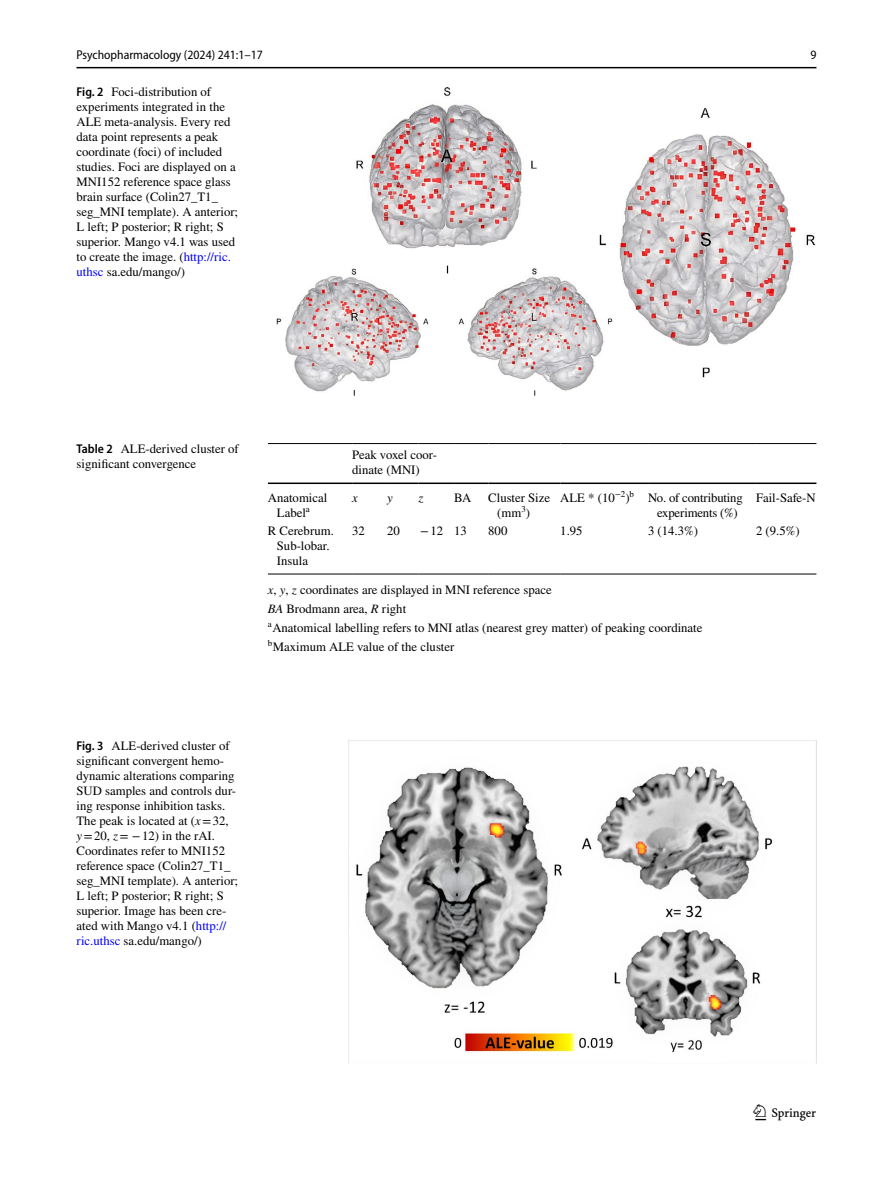
<style>
.page{position:relative;width:893px;height:1187px;background:#fff}
.page>*{position:absolute;margin:0;border:0;box-sizing:border-box;transform-origin:0 0}
.t1{font:22.5px "Springnew Regular 3";color:#000}
.t2{font:12.75px/15px "STIX";color:#000}
.t3{font:semi-condensed 12.75px "Myriad Pro";color:#000}
.t4{font:italic 12.75px "STIX";color:#000}
.s1{font-family:"Myriad Pro";font-weight:600;font-stretch:semi-condensed}
.s2{color:#00f}
.s3{font-style:italic}
</style>
<div class="page">
<hr style="left:77px;top:67px;width:739px;height:1px;background:#000">
<img style="left:276px;top:87px;width:540px;height:309px">
<hr style="left:268px;top:443px;width:84px;height:1px;background:#000">
<hr style="left:268px;top:482px;width:84px;height:2px;background:#000">
<hr style="left:352px;top:443px;width:35px;height:1px;background:#000">
<hr style="left:387px;top:443px;width:31px;height:1px;background:#000">
<hr style="left:418px;top:443px;width:36px;height:1px;background:#000">
<hr style="left:352px;top:482px;width:35px;height:2px;background:#000">
<hr style="left:387px;top:482px;width:31px;height:2px;background:#000">
<hr style="left:418px;top:482px;width:36px;height:2px;background:#000">
<hr style="left:454px;top:443px;width:34px;height:1px;background:#000">
<hr style="left:454px;top:482px;width:34px;height:2px;background:#000">
<hr style="left:488px;top:443px;width:72px;height:1px;background:#000">
<hr style="left:488px;top:482px;width:72px;height:2px;background:#000">
<hr style="left:560px;top:443px;width:88px;height:1px;background:#000">
<hr style="left:560px;top:482px;width:88px;height:2px;background:#000">
<hr style="left:648px;top:443px;width:108px;height:1px;background:#000">
<hr style="left:648px;top:482px;width:108px;height:2px;background:#000">
<hr style="left:756px;top:443px;width:60px;height:1px;background:#000">
<hr style="left:756px;top:482px;width:60px;height:2px;background:#000">
<hr style="left:268px;top:573px;width:84px;height:1px;background:#000">
<hr style="left:352px;top:573px;width:35px;height:1px;background:#000">
<hr style="left:387px;top:573px;width:31px;height:1px;background:#000">
<hr style="left:418px;top:573px;width:36px;height:1px;background:#000">
<hr style="left:454px;top:573px;width:34px;height:1px;background:#000">
<hr style="left:488px;top:573px;width:72px;height:1px;background:#000">
<hr style="left:560px;top:573px;width:88px;height:1px;background:#000">
<hr style="left:648px;top:573px;width:108px;height:1px;background:#000">
<hr style="left:756px;top:573px;width:60px;height:1px;background:#000">
<img style="left:349px;top:740px;width:467px;height:313px">
<p class="t3" style="left:77px;top:48px;width:188px">Psychopharmacology (2024) 241:1–17</p>
<p class="t3" style="left:810px;top:48px;width:8px">9</p>
<p class="t2" style="left:77px;top:85px;width:163px"><span class="s1">Fig. 2</span> Foci-distribution of experiments integrated in the<br>ALE meta-analysis. Every red data point represents a peak coordinate (foci) of included studies. Foci are displayed on a<br>MNI152 reference space glass brain surface (Colin27_T1_ seg_MNI template). A anterior;<br>L left; P posterior; R right; S superior. Mango v4.1 was used to create the image. (<span class="s2">http://ric. uthsc</span> sa.edu/mango/)</p>
<p class="t2" style="left:77px;top:442px;width:164px"><span class="s1">Table 2</span> ALE-derived cluster of significant convergence</p>
<p class="t2" style="left:352px;top:447px;width:86px">Peak voxel coor&shy;dinate (MNI)</p>
<p class="t2" style="left:277px;top:490px;width:52px;text-indent:-9px">Anatomical<br>Label<sup>a</sup></p>
<p class="t4" style="left:352px;top:488px;width:7px">x</p>
<p class="t4" style="left:387px;top:488px;width:7px">y</p>
<p class="t4" style="left:419px;top:488px;width:6px">z</p>
<p class="t2" style="left:454px;top:490px;width:19px">BA</p>
<p class="t2" style="left:497px;top:490px;width:54px;text-indent:-9px">Cluster Size (mm<sup>3</sup>)</p>
<p class="t2" style="left:657px;top:490px;width:87px;text-indent:-97px">ALE * (10<sup>−2</sup>)<sup>b</sup> No. of contributing experiments (%)</p>
<p class="t2" style="left:756px;top:490px;width:61px">Fail-Safe-N</p>
<p class="t2" style="left:277px;top:524px;width:59px;text-indent:-9px">R Cerebrum.<br>Sub-lobar.<br>Insula</p>
<p class="t2" style="left:352px;top:524px;width:14px">32</p>
<p class="t2" style="left:387px;top:524px;width:14px">20</p>
<p class="t2" style="left:420px;top:524px;width:48px">−12 13</p>
<p class="t2" style="left:488px;top:524px;width:21px">800</p>
<p class="t2" style="left:560px;top:524px;width:24px">1.95</p>
<p class="t2" style="left:648px;top:524px;width:51px">3 (14.3%)</p>
<p class="t2" style="left:756px;top:524px;width:45px">2 (9.5%)</p>
<p class="t2" style="left:268px;top:580px;width:436px;line-height:19.2px"><span class="s3">x</span>, <span class="s3">y</span>, <span class="s3">z</span> coordinates are displayed in MNI reference space<br><span class="s3">BA</span> Brodmann area, <span class="s3">R</span> right<br><sup>a</sup>Anatomical labelling refers to MNI atlas (nearest grey matter) of peaking coordinate <sup>b</sup>Maximum ALE value of the cluster</p>
<p class="t2" style="left:77px;top:739px;width:163px"><span class="s1">Fig. 3</span> ALE-derived cluster of significant convergent hemo&shy;dynamic alterations comparing<br>SUD samples and controls dur&shy;ing response inhibition tasks.<br>The peak is located at (<span class="s3">x</span>=32, <span class="s3">y</span>=20, <span class="s3">z</span>= −12) in the rAI.<br>Coordinates refer to MNI152 reference space (Colin27_T1_ seg_MNI template). A anterior;<br>L left; P posterior; R right; S superior. Image has been cre&shy;ated with Mango v4.1 (<span class="s2">http:// ric.uthsc</span> sa.edu/mango/)</p>
<h1 class="t1" style="left:755px;top:1104px;width:62px">1 3</h1>
</div>
